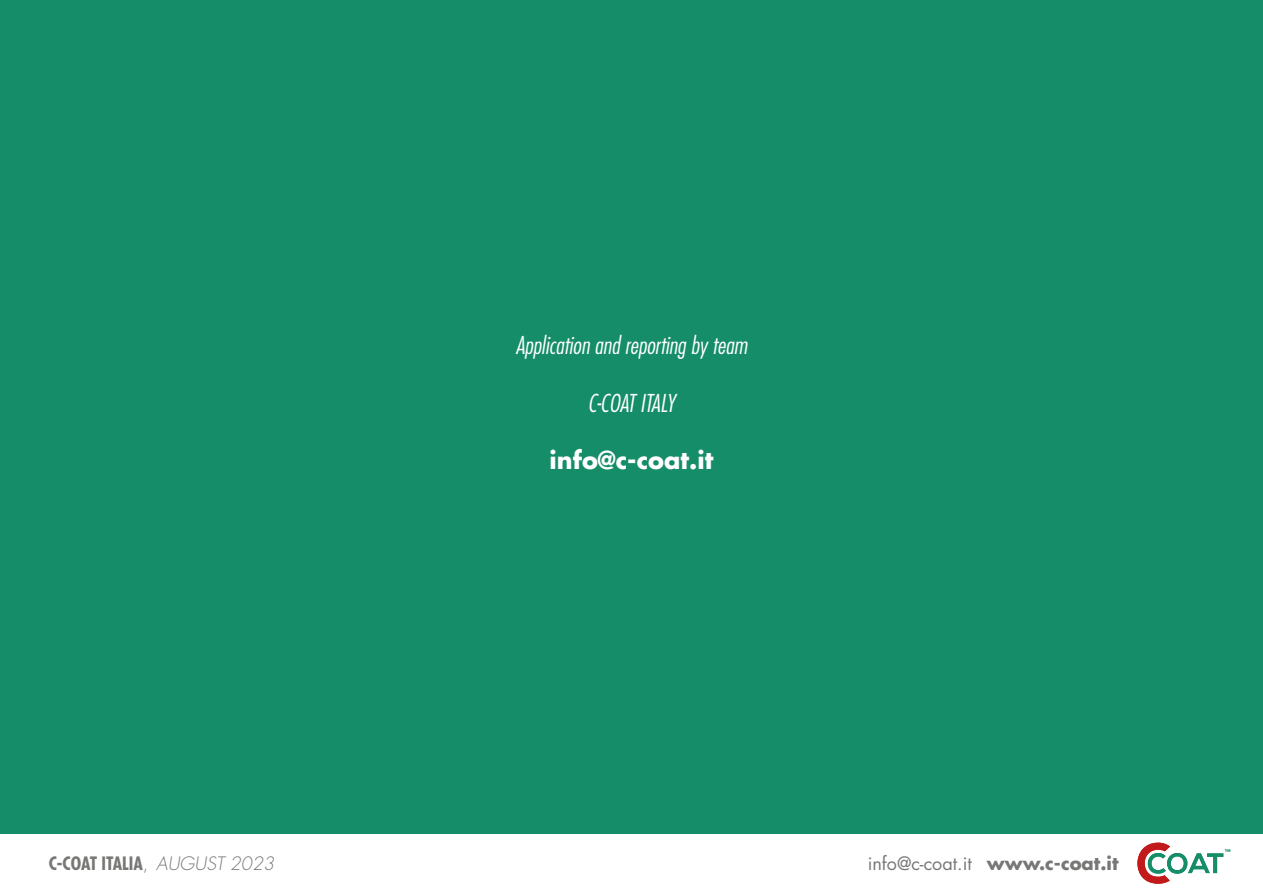
<style>
.page{position:relative;width:1263px;height:893px;background:#fff}
.page>*{position:absolute;margin:0;border:0;box-sizing:border-box;transform-origin:0 0}
.t1{font:italic 300 condensed 24px "Futura Std";color:#fff}
.t2{font:700 24px "Futura Std";color:#fff}
.t3{font:18px "Futura Std";color:#777776}
.t4{font:700 condensed 18px "Futura Std";color:#777776}
.t5{font:700 3.75px "Futura Std";color:#148d68}
.s1{font-weight:300;font-stretch:normal}
.s2{font-weight:300;font-style:italic;font-stretch:normal}
.s3{font-weight:700}
</style>
<div class="page">
<div style="left:0;top:0;width:1263px;height:833px;background:#148d68"></div>
<svg style="left:1137px;top:843px;width:86px;height:41px"></svg>
<p class="t1" style="left:516px;top:331px;width:233px">Application and reporting by team</p>
<p class="t1" style="left:588px;top:389px;width:89px">C-COAT ITALY</p>
<p class="t2" style="left:550px;top:444px;width:165px">info@c-coat.it</p>
<p class="t4" style="left:49px;top:852px;width:227px">C-COAT ITALIA<span class="s1">,</span> <span class="s2">AUGUST 2023</span></p>
<p class="t3" style="left:868px;top:852px;width:252px">info@c-coat.it <span class="s3">www.c-coat.it</span></p>
<p class="t5" style="left:1225px;top:848px;width:7px">TM</p>
</div>
